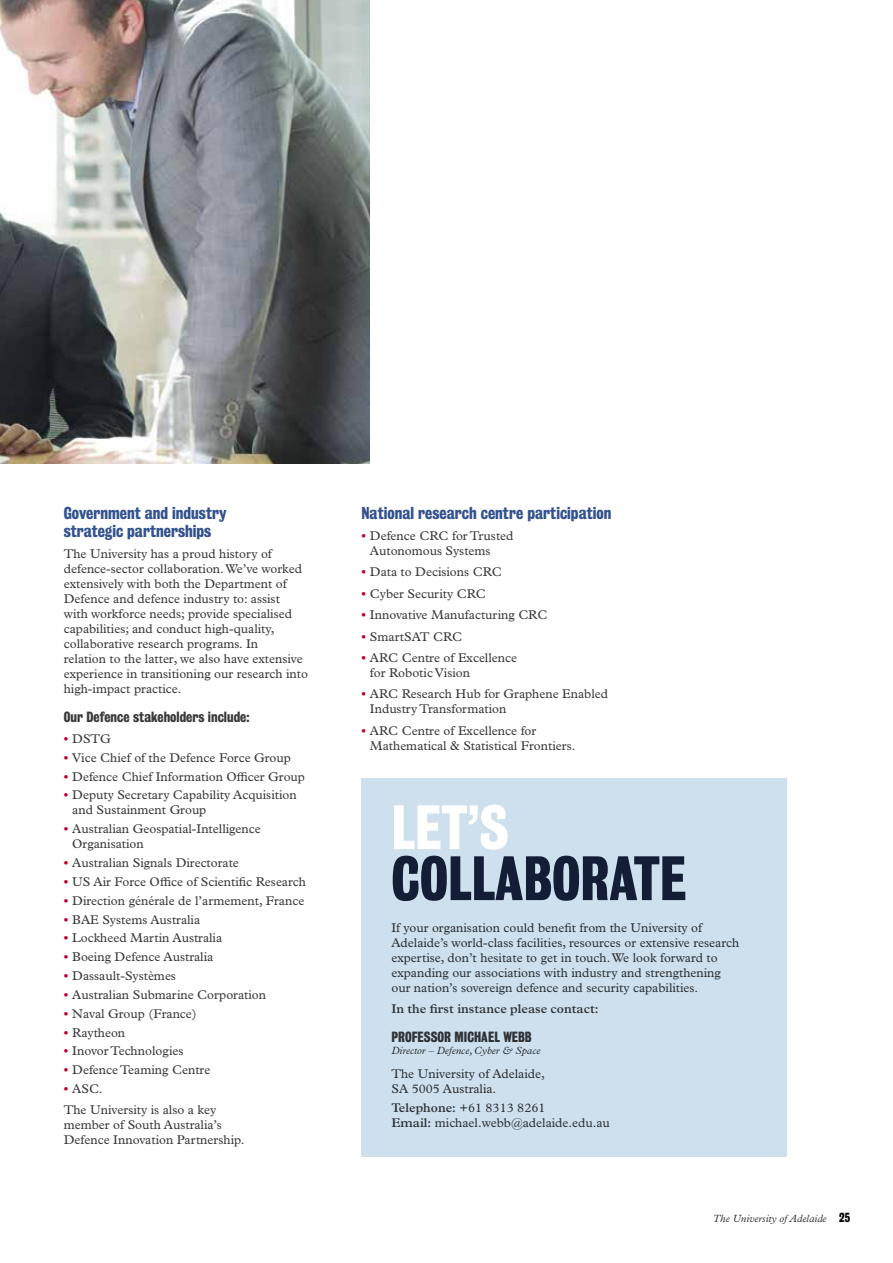
<style>
.page{position:relative;width:893px;height:1263px;background:#fff}
.page>*{position:absolute;margin:0;border:0;box-sizing:border-box;transform-origin:0 0}
.t1{font:700 57px "Bureau Grot Condensed";color:#131e36}
.t2{font:700 57px "Bureau Grot Condensed";color:#fff}
.t3{font:700 15.75px/18px "Bureau Grot Condensed";color:#33528f}
.t4{font:700 13.5px "Bureau Grot Condensed";color:#393939}
.t5{font:700 13.5px "Bureau Grot Condensed";color:#2e3235}
.t6{font:12.75px/15px "Plantin MT Std";color:#393939}
.t7{font:12.75px/15px "Plantin MT Std";color:#2e3235}
.t8{font:600 12.75px "Plantin MT Std";color:#2e3235}
.t9{font:italic 10.5px "Plantin MT Std";color:#2e3235}
.t10{font:italic 10.5px "Plantin MT Std";color:#393939}
.s1{font-weight:700;color:#be002f}
.s2{font-weight:600}
.s3{font-family:"Bureau Grot Condensed";font-weight:700;font-style:normal;font-size:12px;color:#000}
</style>
<div class="page">
<div style="left:361px;top:778px;width:426px;height:379px;background:#cee0ee"></div>
<img style="left:0;top:0;width:370px;height:463px">
<p class="t3" style="left:64px;top:504px;width:164px">Government and industry strategic partnerships</p>
<p class="t6" style="left:64px;top:546px;width:246px">The University has a proud history of defence-sector collaboration. We’ve worked extensively with both the Department of Defence and defence industry to: assist<br>with workforce needs; provide specialised capabilities; and conduct high-quality, collaborative research programs. In<br>relation to the latter, we also have extensive experience in transitioning our research into high-impact practice.</p>
<p class="t4" style="left:64px;top:709px;width:187px">Our Defence stakeholders include:</p>
<p class="t6" style="left:64px;top:731px;width:49px"><span class="s1">•</span> DSTG</p>
<p class="t6" style="left:64px;top:750px;width:229px"><span class="s1">•</span> Vice Chief of the Defence Force Group</p>
<p class="t6" style="left:64px;top:769px;width:243px"><span class="s1">•</span> Defence Chief Information Officer Group</p>
<p class="t6" style="left:72px;top:788px;width:226px;text-indent:-9px"><span class="s1">•</span> Deputy Secretary Capability Acquisition and Sustainment Group</p>
<p class="t6" style="left:72px;top:821px;width:190px;text-indent:-9px"><span class="s1">•</span> Australian Geospatial-Intelligence<br>Organisation</p>
<p class="t6" style="left:64px;top:855px;width:177px"><span class="s1">•</span> Australian Signals Directorate</p>
<p class="t6" style="left:64px;top:874px;width:244px"><span class="s1">•</span> US Air Force Office of Scientific Research</p>
<p class="t6" style="left:64px;top:893px;width:242px"><span class="s1">•</span> Direction générale de l’armement, France</p>
<p class="t6" style="left:64px;top:912px;width:138px"><span class="s1">•</span> BAE Systems Australia</p>
<p class="t6" style="left:64px;top:931px;width:160px"><span class="s1">•</span> Lockheed Martin Australia</p>
<p class="t6" style="left:64px;top:949px;width:151px"><span class="s1">•</span> Boeing Defence Australia</p>
<p class="t6" style="left:64px;top:968px;width:114px"><span class="s1">•</span> Dassault-Systèmes</p>
<p class="t6" style="left:64px;top:987px;width:204px"><span class="s1">•</span> Australian Submarine Corporation</p>
<p class="t6" style="left:64px;top:1006px;width:135px"><span class="s1">•</span> Naval Group (France)</p>
<p class="t6" style="left:64px;top:1025px;width:63px"><span class="s1">•</span> Raytheon</p>
<p class="t6" style="left:64px;top:1044px;width:121px"><span class="s1">•</span> Inovor Technologies</p>
<p class="t6" style="left:64px;top:1062px;width:148px"><span class="s1">•</span> Defence Teaming Centre</p>
<p class="t6" style="left:64px;top:1079px;width:154px;line-height:20.5px"><span class="s1">•</span> ASC.<br>The University is also a key</p>
<p class="t6" style="left:64px;top:1117px;width:182px">member of South Australia’s<br>Defence Innovation Partnership.</p>
<p class="t3" style="left:361px;top:504px;width:252px">National research centre participation</p>
<p class="t6" style="left:370px;top:528px;width:145px;text-indent:-9px"><span class="s1">•</span> Defence CRC for Trusted<br>Autonomous Systems</p>
<p class="t6" style="left:361px;top:565px;width:142px"><span class="s1">•</span> Data to Decisions CRC</p>
<p class="t6" style="left:361px;top:586px;width:126px"><span class="s1">•</span> Cyber Security CRC</p>
<p class="t6" style="left:361px;top:607px;width:187px"><span class="s1">•</span> Innovative Manufacturing CRC</p>
<p class="t6" style="left:361px;top:629px;width:102px"><span class="s1">•</span> SmartSAT CRC</p>
<p class="t6" style="left:370px;top:650px;width:149px;text-indent:-9px"><span class="s1">•</span> ARC Centre of Excellence for Robotic Vision</p>
<p class="t6" style="left:370px;top:687px;width:240px;text-indent:-9px"><span class="s1">•</span> ARC Research Hub for Graphene Enabled<br>Industry Transformation</p>
<p class="t6" style="left:370px;top:723px;width:207px;text-indent:-9px"><span class="s1">•</span> ARC Centre of Excellence for<br>Mathematical &amp; Statistical Frontiers.</p>
<h1 class="t2" style="left:391px;top:794px;width:119px">LET’S</h1>
<h1 class="t1" style="left:391px;top:845px;width:296px">COLLABORATE</h1>
<p class="t7" style="left:391px;top:920px;width:349px">If your organisation could benefit from the University of Adelaide’s world-class facilities, resources or extensive research expertise, don’t hesitate to get in touch. We look forward to expanding our associations with industry and strengthening our nation’s sovereign defence and security capabilities.</p>
<p class="t8" style="left:391px;top:1002px;width:209px">In the first instance please contact:</p>
<p class="t5" style="left:391px;top:1029px;width:142px">PROFESSOR MICHAEL WEBB</p>
<p class="t9" style="left:391px;top:1044px;width:150px">Director – Defence, Cyber &amp; Space</p>
<p class="t7" style="left:391px;top:1066px;width:155px">The University of Adelaide,<br>SA 5005 Australia.</p>
<p class="t7" style="left:391px;top:1100px;width:220px"><span class="s2">Telephone:</span> +61 8313 8261<br><span class="s2">Email:</span> michael.webb@adelaide.edu.au</p>
<p class="t10" style="left:713px;top:1212px;width:139px">The University of Adelaide <span class="s3">25</span></p>
</div>
